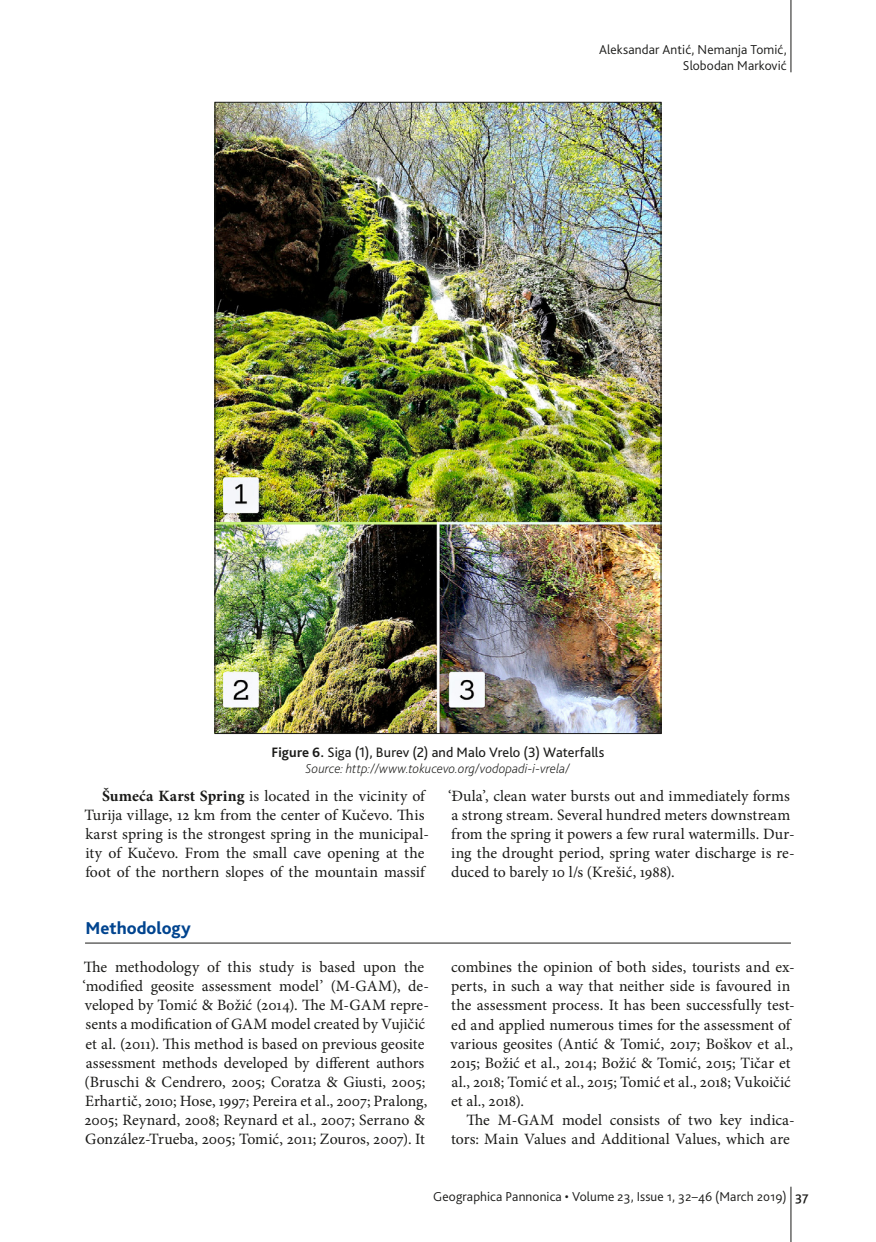
<style>
.page{position:relative;width:876px;height:1242px;background:#fff}
.page>*{position:absolute;margin:0;border:0;box-sizing:border-box;transform-origin:0 0}
.t1{font:800 18px "Bliss Pro";color:#00448f}
.t2{font:15.75px/19px "Minion Pro";color:#1a1a18}
.t3{font:14.25px "Bliss Pro";letter-spacing:.005em;color:#1a1a18}
.t4{font:300 13.5px/16.2px "Bliss Pro";letter-spacing:.01em;color:#1a1a18;text-align:right}
.t5{font:italic 200 13.5px "Bliss Pro";letter-spacing:.005em;color:#1a1a18}
.s1{font-weight:700}
.s2{font-weight:500}
</style>
<div class="page">
<hr style="left:791px;top:0;width:1px;height:72px;background:#1a1a18">
<hr style="left:791px;top:1186px;width:1px;height:56px;background:#1a1a18">
<hr style="left:85px;top:942px;width:706px;height:1px;background:#1a1a18">
<img style="left:217px;top:104px;width:442px;height:627px">
<p class="t4" style="left:599px;top:41px;width:189px">Aleksandar Antić, Nemanja Tomić,<br>Slobodan Marković</p>
<p class="t3" style="left:271px;top:743px;width:335px"><span class="s1">Figure 6.</span> Siga (1), Burev (2) and Malo Vrelo (3) Waterfalls</p>
<p class="t5" style="left:306px;top:760px;width:266px">Source: http://www.tokucevo.org/vodopadi-i-vrela/</p>
<p class="t2" style="left:84px;top:786px;width:346px;text-indent:18px"><span class="s1">Šumeća Karst Spring</span> is located in the vicinity of Turija village, 12 km from the center of Kučevo. This karst spring is the strongest spring in the municipal&shy;ity of Kučevo. From the small cave opening at the foot of the northern slopes of the mountain massif</p>
<p class="t2" style="left:448px;top:786px;width:348px">‘Đula’, clean water bursts out and immediately forms a strong stream. Several hundred meters downstream from the spring it powers a few rural watermills. Dur&shy;ing the drought period, spring water discharge is re&shy;duced to barely 10 l/s (Krešić, 1988).</p>
<p class="t1" style="left:85px;top:917px;width:107px">Methodology</p>
<p class="t2" style="left:83px;top:957px;width:348px">The methodology of this study is based upon the ‘modified geosite assessment model’ (M-GAM), de&shy;veloped by Tomić &amp; Božić (2014). The M-GAM repre&shy;sents a modification of GAM model created by Vujičić et al. (2011). This method is based on previous geosite assessment methods developed by different authors (Bruschi &amp; Cendrero, 2005; Coratza &amp; Giusti, 2005; Erhartič, 2010; Hose, 1997; Pereira et al., 2007; Pralong, 2005; Reynard, 2008; Reynard et al., 2007; Serrano &amp; González-Trueba, 2005; Tomić, 2011; Zouros, 2007). It</p>
<p class="t2" style="left:450px;top:958px;width:346px">combines the opinion of both sides, tourists and ex&shy;perts, in such a way that neither side is favoured in the assessment process. It has been successfully test&shy;ed and applied numerous times for the assessment of various geosites (Antić &amp; Tomić, 2017; Boškov et al., 2015; Božić et al., 2014; Božić &amp; Tomić, 2015; Tičar et al., 2018; Tomić et al., 2015; Tomić et al., 2018; Vukoičić et al., 2018).</p>
<p class="t2" style="left:451px;top:1110px;width:345px;text-align:right">The M-GAM model consists of two key indica&shy;tors: Main Values and Additional Values, which are</p>
<p class="t4" style="left:433px;top:1187px;width:377px">Geographica Pannonica • Volume 23, Issue 1, 32–46 (March 2019) <span class="s2">37</span></p>
</div>
